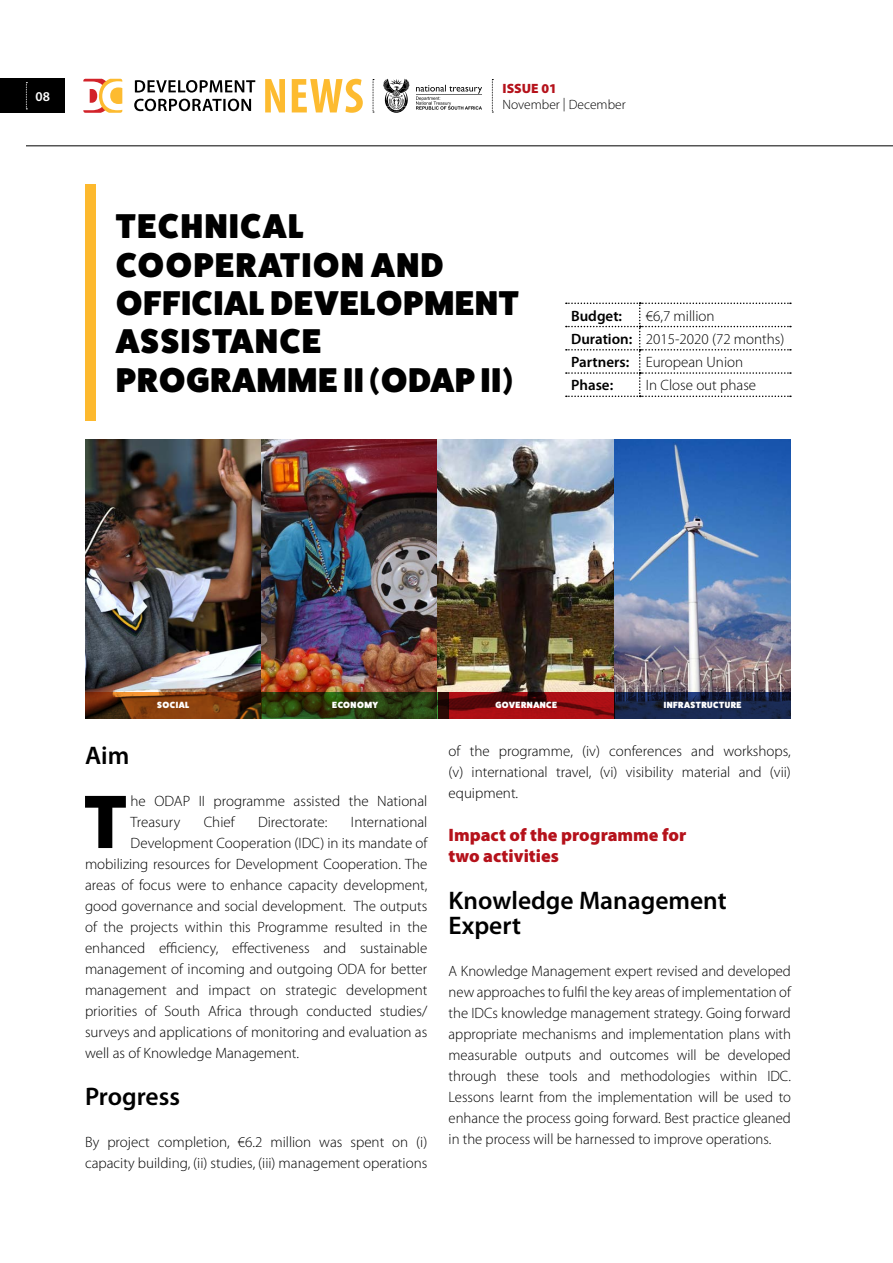
<style>
.page{position:relative;width:893px;height:1263px;background:#fff}
.page>*{position:absolute;margin:0;border:0;box-sizing:border-box;transform-origin:0 0}
.t1{font:900 77.25px "Myriad Pro";color:#000}
.t2{font:800 34.5px/38.2px "Fat Frank";letter-spacing:.03em;color:#000}
.t3{font:600 25.5px/25.5px "Myriad Pro";color:#000}
.t4{font:900 18px/21.6px "Myriad Pro";color:#b5121b}
.t5{font:300 15px/21px "Myriad Pro";color:#000}
.t6{font:600 15px "Myriad Pro";color:#000}
.t7{font:300 13.5px "Myriad Pro";color:#000}
.t8{font:900 13.5px "Myriad Pro";color:#b5121b}
.t9{font:600 13.5px "Myriad Pro";color:#fff}
.t10{font:800 9px "Fat Frank";letter-spacing:.05em;color:#fff}
.s1{font-weight:600}
</style>
<div class="page">
<svg style="left:134px;top:99px;width:117px;height:12px"></svg>
<svg style="left:135px;top:80px;width:120px;height:13px"></svg>
<svg style="left:265px;top:79px;width:98px;height:34px"></svg>
<svg style="left:373px;top:79px;width:1px;height:34px"></svg>
<svg style="left:492px;top:79px;width:1px;height:34px"></svg>
<div style="left:0;top:79px;width:65px;height:34px;background:#000"></div>
<svg style="left:83px;top:79px;width:39px;height:34px"></svg>
<svg style="left:26px;top:82px;width:1px;height:28px"></svg>
<hr style="left:26px;top:146px;width:867px;height:1px;background:#000">
<svg style="left:416px;top:85px;width:66px;height:25px"></svg>
<svg style="left:383px;top:79px;width:26px;height:34px"></svg>
<div style="left:85px;top:184px;width:11px;height:237px;background:#fdb92e"></div>
<svg style="left:566px;top:303px;width:225px;height:94px"></svg>
<img style="left:85px;top:439px;width:706px;height:280px">
<svg style="left:614px;top:692px;width:177px;height:27px;background:#162447"></svg>
<svg style="left:449px;top:692px;width:165px;height:26px;background:#890b10"></svg>
<svg style="left:85px;top:692px;width:176px;height:26px;background:#74360d"></svg>
<svg style="left:261px;top:692px;width:188px;height:26px;background:#29390d"></svg>
<p class="t9" style="left:36px;top:88px;width:16px">08</p>
<p class="t8" style="left:503px;top:81px;width:56px">ISSUE 01</p>
<p class="t7" style="left:503px;top:97px;width:125px">November | December</p>
<h2 class="t2" style="left:116px;top:208px;width:404px">TECHNICAL<br>COOPERATION AND<br>OFFICIAL DEVELOPMENT<br>ASSISTANCE<br>PROGRAMME II (ODAP II)</h2>
<p class="t5" style="left:571px;top:304px;width:215px;line-height:23.2px;text-indent:75px">€6,7 million<br><span class="s1">Duration:</span> 2015-2020 (72 months)<br><span class="s1">Partners:</span> European Union<br><span class="s1">Phase:</span></p>
<p class="t6" style="left:571px;top:306px;width:53px">Budget:</p>
<p class="t5" style="left:646px;top:375px;width:112px">In Close out phase</p>
<p class="t10" style="left:157px;top:700px;width:33px">SOCIAL</p>
<p class="t10" style="left:332px;top:700px;width:47px">ECONOMY</p>
<p class="t10" style="left:495px;top:700px;width:63px">GOVERNANCE</p>
<p class="t10" style="left:664px;top:700px;width:79px">INFRASTRUCTURE</p>
<h3 class="t3" style="left:85px;top:742px;width:46px">Aim</h3>
<h1 class="t1" style="left:83px;top:778px;width:46px">T</h1>
<p class="t5" style="left:131px;top:791px;width:298px">he ODAP II programme assisted the National<br>Treasury</p>
<p class="t5" style="left:204px;top:812px;width:32px">Chief</p>
<p class="t5" style="left:258px;top:812px;width:71px">Directorate:</p>
<p class="t5" style="left:351px;top:812px;width:78px">International</p>
<p class="t5" style="left:131px;top:833px;width:298px">Development Cooperation (IDC) in its mandate of</p>
<p class="t5" style="left:85px;top:854px;width:344px">mobilizing resources for Development Cooperation. The</p>
<p class="t5" style="left:85px;top:875px;width:344px">areas of focus were to enhance capacity development,</p>
<p class="t5" style="left:85px;top:896px;width:344px">good governance and social development. The outputs</p>
<p class="t5" style="left:85px;top:917px;width:344px">of the projects within this Programme resulted in the</p>
<p class="t5" style="left:85px;top:938px;width:344px">enhanced efficiency, effectiveness and sustainable</p>
<p class="t5" style="left:85px;top:959px;width:344px">management of incoming and outgoing ODA for better</p>
<p class="t5" style="left:85px;top:980px;width:344px">management and impact on strategic development</p>
<p class="t5" style="left:85px;top:1001px;width:344px">priorities of South Africa through conducted studies/</p>
<p class="t5" style="left:85px;top:1022px;width:344px">surveys and applications of monitoring and evaluation as</p>
<p class="t5" style="left:85px;top:1043px;width:216px">well as of Knowledge Management.</p>
<h3 class="t3" style="left:85px;top:1082px;width:96px">Progress</h3>
<p class="t5" style="left:85px;top:1131px;width:344px">By project completion, €6.2 million was spent on (i) capacity building, (ii) studies, (iii) management operations</p>
<p class="t5" style="left:449px;top:741px;width:344px;text-align:justify">of the programme, (iv) conferences and workshops, (v) international travel, (vi) visibility material and (vii) equipment.</p>
<p class="t4" style="left:449px;top:824px;width:239px">Impact of the programme for two activities</p>
<h3 class="t3" style="left:449px;top:887px;width:280px">Knowledge Management<br>Expert</h3>
<p class="t5" style="left:449px;top:961px;width:344px;text-align:justify">A Knowledge Management expert revised and developed new approaches to fulfil the key areas of implementation of the IDCs knowledge management strategy. Going forward appropriate mechanisms and implementation plans with measurable outputs and outcomes will be developed through these tools and methodologies within IDC.<br>Lessons learnt from the implementation will be used to enhance the process going forward. Best practice gleaned in the process will be harnessed to improve operations.</p>
</div>
